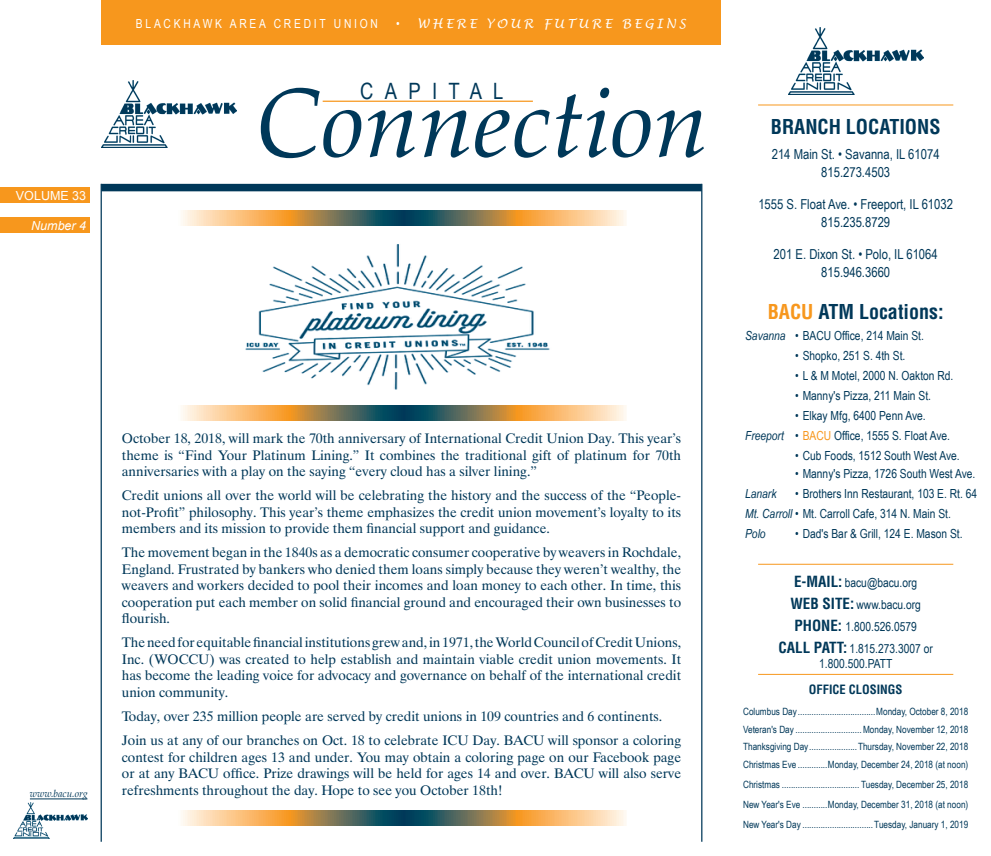
<style>
.page{position:relative;width:991px;height:856px;background:#fff}
.page>*{position:absolute;margin:0;border:0;box-sizing:border-box;transform-origin:0 0}
.t1{font:italic 97.5px "Palatino";color:#003859}
.t2{font:22.5px "Arial Narrow";letter-spacing:.5em;color:#003859}
.t3{font:700 condensed 20px "Helvetica";color:#003859}
.t4{font:13.75px/16.5px "Dutch 801 BT";color:#003859;text-align:justify}
.t5{font:13.75px/17.5px "Arial Narrow";color:#003859;text-align:center}
.t6{font:12.5px/20px "Arial Narrow";color:#003859}
.t7{font:12.5px "Arial Narrow";letter-spacing:.22em;color:#fff}
.t8{font:italic 12.5px "Lucida Handwriting";letter-spacing:.22em;color:#fff}
.t9{font:700 condensed 12.5px "Helvetica";color:#003859}
.t10{font:12.5px "Arial";color:#fff}
.t11{font:italic 12.5px "Arial";color:#fff}
.t12{font:italic 12.5px "Arial Narrow";color:#003859}
.t13{font:10px/17.5px "Arial Narrow";color:#003859;text-align:justify}
.t14{font:italic 10px "Palatino";color:#003859}
.s1{font-family:"Arial Narrow";font-style:normal}
.s2{color:#f7971d}
.s3{font-style:italic}
.s4{font-family:"Helvetica";font-weight:700;font-stretch:condensed;font-size:15px}
</style>
<div class="page">
<div style="left:101px;top:0;width:619px;height:45px;background:#f7971d"></div>
<div style="left:0;top:187px;width:90px;height:15px;background:#f7971d"></div>
<div style="left:0;top:217px;width:90px;height:15px;background:#f7971d"></div>
<hr style="left:322px;top:101px;width:210px;height:1px;background:#f7971d">
<hr style="left:30px;top:798px;width:57px;height:1px;background:#003859">
<hr style="left:757px;top:105px;width:195px;height:1px;background:#f7971d">
<hr style="left:757px;top:563px;width:195px;height:1px;background:#f7971d">
<hr style="left:757px;top:673px;width:195px;height:1px;background:#f7971d">
<img style="left:102px;top:80px;width:135px;height:67px">
<img style="left:788px;top:28px;width:134px;height:66px">
<img style="left:13px;top:802px;width:75px;height:36px">
<hr style="left:101px;top:184px;width:1px;height:657px;background:#003859">
<hr style="left:701px;top:184px;width:1px;height:657px;background:#003859">
<div style="left:101px;top:184px;width:600px;height:7px;background:#003859"></div>
<img style="left:245px;top:244px;width:305px;height:146px">
<svg style="left:181px;top:405px;width:445px;height:15px;background:#ad976c"></svg>
<svg style="left:181px;top:210px;width:445px;height:15px;background:#ad976c"></svg>
<svg style="left:181px;top:810px;width:445px;height:15px;background:#ad976c"></svg>
<p class="t10" style="left:16px;top:187px;width:72px">VOLUME 33</p>
<p class="t11" style="left:31px;top:217px;width:56px">Number 4</p>
<p class="t7" style="left:136px;top:16px;width:243px">BLACKHAWK AREA CREDIT UNION</p>
<p class="t8" style="left:396px;top:16px;width:291px"><span class="s1">•</span> WHERE YOUR FUTURE BEGINS</p>
<h2 class="t2" style="left:360px;top:78px;width:145px">CAPITAL</h2>
<h1 class="t1" style="left:256px;top:41px;width:453px">Connection</h1>
<p class="t14" style="left:30px;top:784px;width:59px">www.bacu.org</p>
<p class="t4" style="left:122px;top:430px;width:560px">October 18, 2018, will mark the 70th anniversary of International Credit Union Day. This year’s theme is “Find Your Platinum Lining.” It combines the traditional gift of platinum for 70th anniversaries with a play on the saying “every cloud has a silver lining.”</p>
<p class="t4" style="left:122px;top:487px;width:560px">Credit unions all over the world will be celebrating the history and the success of the “People&shy;not-Profit” philosophy. This year’s theme emphasizes the credit union movement’s loyalty to its members and its mission to provide them financial support and guidance.</p>
<p class="t4" style="left:122px;top:544px;width:560px">The movement began in the 1840s as a democratic consumer cooperative by weavers in Rochdale, England. Frustrated by bankers who denied them loans simply because they weren’t wealthy, the weavers and workers decided to pool their incomes and loan money to each other. In time, this cooperation put each member on solid financial ground and encouraged their own businesses to flourish.</p>
<p class="t4" style="left:122px;top:634px;width:560px">The need for equitable financial institutions grew and, in 1971, the World Council of Credit Unions, Inc. (WOCCU) was created to help establish and maintain viable credit union movements. It has become the leading voice for advocacy and governance on behalf of the international credit union community.</p>
<p class="t4" style="left:122px;top:703px;width:560px;line-height:24px">Today, over 235 million people are served by credit unions in 109 countries and 6 continents.<br>Join us at any of our branches on Oct. 18 to celebrate ICU Day. BACU will sponsor a coloring</p>
<p class="t4" style="left:122px;top:748px;width:560px">contest for children ages 13 and under. You may obtain a coloring page on our Facebook page or at any BACU office. Prize drawings will be held for ages 14 and over. BACU will also serve refreshments throughout the day. Hope to see you October 18th!</p>
<h3 class="t3" style="left:770px;top:114px;width:171px">BRANCH LOCATIONS</h3>
<p class="t5" style="left:771px;top:145px;width:169px">214 Main St. • Savanna, IL 61074<br>815.273.4503</p>
<p class="t5" style="left:758px;top:195px;width:196px">1555 S. Float Ave. • Freeport, IL 61032<br>815.235.8729</p>
<p class="t5" style="left:773px;top:245px;width:166px">201 E. Dixon St. • Polo, IL 61064<br>815.946.3660</p>
<h3 class="t3" style="left:767px;top:299px;width:177px"><span class="s2">BACU</span> ATM Locations:</h3>
<p class="t6" style="left:744px;top:326px;width:180px"><span class="s3">Savanna</span> • BACU Office, 214 Main St.</p>
<p class="t6" style="left:794px;top:346px;width:112px">• Shopko, 251 S. 4th St.</p>
<p class="t6" style="left:794px;top:366px;width:160px">• L &amp; M Motel, 2000 N. Oakton Rd.</p>
<p class="t6" style="left:794px;top:386px;width:137px">• Manny's Pizza, 211 Main St.</p>
<p class="t6" style="left:744px;top:406px;width:206px;text-indent:50px">• Elkay Mfg, 6400 Penn Ave.<br><span class="s3">Freeport</span> • <span class="s2">BACU</span> Office, 1555 S. Float Ave.</p>
<p class="t6" style="left:794px;top:446px;width:166px">• Cub Foods, 1512 South West Ave.</p>
<p class="t6" style="left:794px;top:463px;width:182px">• Manny's Pizza, 1726 South West Ave.</p>
<p class="t12" style="left:744px;top:484px;width:33px">Lanark</p>
<p class="t6" style="left:744px;top:483px;width:233px;text-indent:50px">• Brothers Inn Restaurant, 103 E. Rt. 64<br><span class="s3">Mt. Carroll</span> • Mt. Carroll Cafe, 314 N. Main St.<br><span class="s3">Polo</span></p>
<p class="t6" style="left:794px;top:523px;width:169px">• Dad's Bar &amp; Grill, 124 E. Mason St.</p>
<p class="t6" style="left:778px;top:571px;width:156px;line-height:21.8px;text-align:center"><span class="s4">E-MAIL:</span> bacu@bacu.org<br><span class="s4">WEB SITE:</span> www.bacu.org<br><span class="s4">PHONE:</span> 1.800.526.0579<br><span class="s4">CALL PATT:</span> 1.815.273.3007 or</p>
<p class="t6" style="left:818px;top:653px;width:75px">1.800.500.PATT</p>
<p class="t9" style="left:808px;top:681px;width:95px">OFFICE CLOSINGS</p>
<p class="t13" style="left:742px;top:702px;width:226px">Columbus Day..................................Monday, October 8, 2018<br>Veteran's Day .............................Monday, November 12, 2018<br>Thanksgiving Day.....................Thursday, November 22, 2018<br>Christmas Eve .............Monday, December 24, 2018 (at noon)</p>
<p class="t13" style="left:742px;top:774px;width:226px;line-height:20px">Christmas .................................. Tuesday, December 25, 2018<br>New Year's Eve ...........Monday, December 31, 2018 (at noon)<br>New Year's Day ...............................Tuesday, January 1, 2019</p>
</div>
